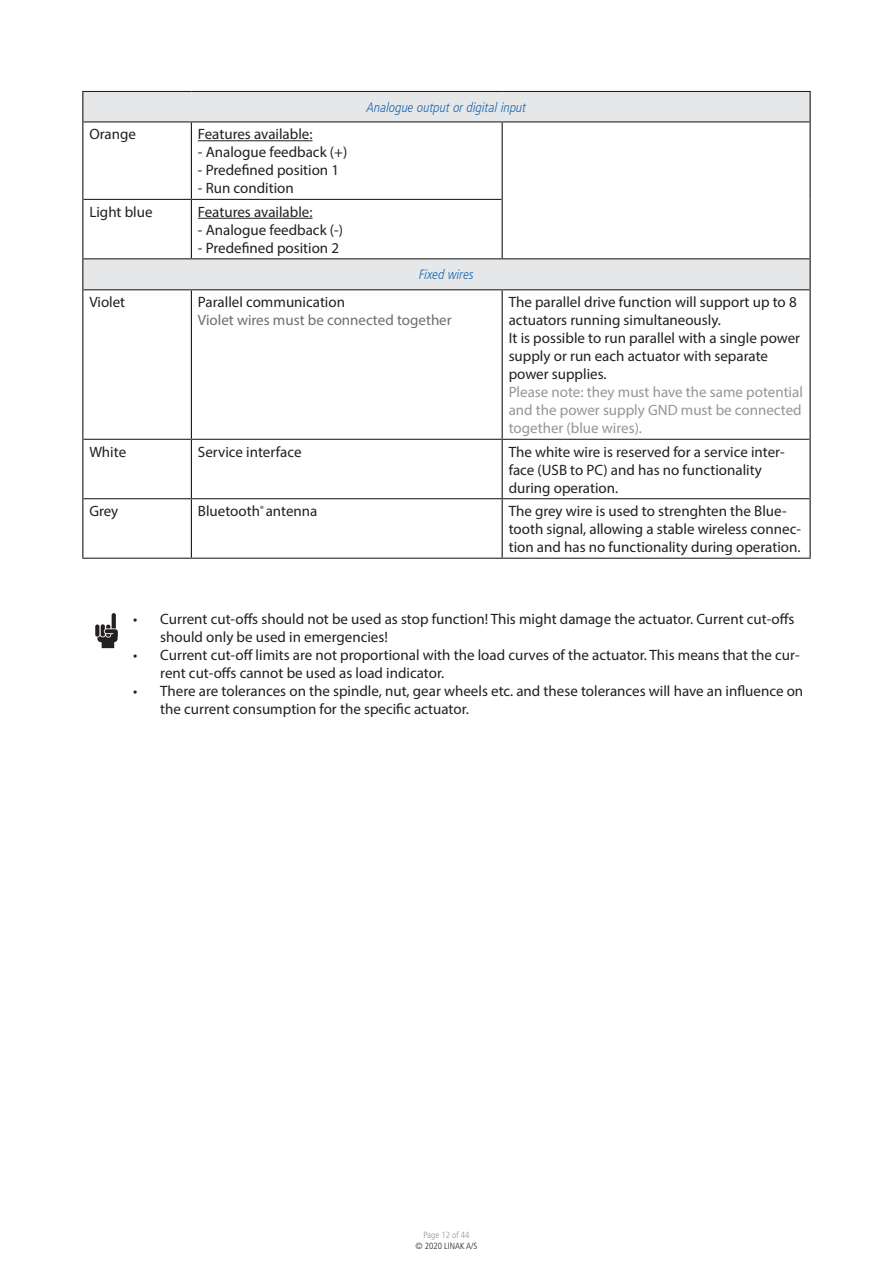
<style>
.page{position:relative;width:893px;height:1263px;background:#fff}
.page>*{position:absolute;margin:0;border:0;box-sizing:border-box;transform-origin:0 0}
.t1{font:15px/18px "Myriad Pro";color:#231f20}
.t2{font:15px/18px "Myriad Pro";color:#939598;text-align:justify}
.t3{font:15px "Myriad Pro";color:#6c6d70}
.Normal_Bold_Condense{font:italic 300 condensed 13.5px "Frutiger LT Pro";color:#1768b4}
.t4{font:300 condensed 9px "Frutiger LT Pro";color:#231f20}
.t5{font:300 condensed 9px "Frutiger LT Pro";color:#939598}
</style>
<div class="page">
<img style="left:95px;top:613px;width:23px;height:36px">
<svg style="left:83px;top:92px;width:726px;height:197px"></svg>
<hr style="left:82px;top:91px;width:109px;height:1px;background:#231f20">
<hr style="left:191px;top:91px;width:311px;height:1px;background:#231f20">
<hr style="left:502px;top:91px;width:309px;height:1px;background:#231f20">
<hr style="left:83px;top:121px;width:108px;height:1px;background:#231f20">
<hr style="left:191px;top:121px;width:311px;height:1px;background:#231f20">
<hr style="left:502px;top:121px;width:307px;height:1px;background:#231f20">
<hr style="left:83px;top:199px;width:108px;height:1px;background:#231f20">
<hr style="left:191px;top:199px;width:311px;height:1px;background:#231f20">
<hr style="left:83px;top:258px;width:108px;height:1px;background:#231f20">
<hr style="left:191px;top:258px;width:311px;height:1px;background:#231f20">
<hr style="left:502px;top:258px;width:307px;height:1px;background:#231f20">
<hr style="left:83px;top:289px;width:108px;height:1px;background:#231f20">
<hr style="left:191px;top:289px;width:311px;height:1px;background:#231f20">
<hr style="left:502px;top:289px;width:307px;height:1px;background:#231f20">
<hr style="left:83px;top:439px;width:108px;height:1px;background:#231f20">
<hr style="left:191px;top:439px;width:311px;height:1px;background:#231f20">
<hr style="left:502px;top:439px;width:307px;height:1px;background:#231f20">
<hr style="left:83px;top:498px;width:108px;height:1px;background:#231f20">
<hr style="left:191px;top:498px;width:311px;height:1px;background:#231f20">
<hr style="left:502px;top:498px;width:307px;height:1px;background:#231f20">
<hr style="left:82px;top:558px;width:109px;height:1px;background:#231f20">
<hr style="left:191px;top:558px;width:311px;height:1px;background:#231f20">
<hr style="left:502px;top:558px;width:309px;height:1px;background:#231f20">
<hr style="left:82px;top:92px;width:1px;height:30px;background:#231f20">
<hr style="left:809px;top:92px;width:2px;height:30px;background:#231f20">
<hr style="left:82px;top:122px;width:1px;height:77px;background:#231f20">
<hr style="left:191px;top:122px;width:1px;height:77px;background:#231f20">
<hr style="left:502px;top:122px;width:1px;height:77px;background:#231f20">
<hr style="left:809px;top:122px;width:2px;height:77px;background:#231f20">
<hr style="left:82px;top:199px;width:1px;height:60px;background:#231f20">
<hr style="left:191px;top:200px;width:1px;height:58px;background:#231f20">
<hr style="left:502px;top:199px;width:1px;height:59px;background:#231f20">
<hr style="left:809px;top:199px;width:2px;height:60px;background:#231f20">
<hr style="left:82px;top:259px;width:1px;height:31px;background:#231f20">
<hr style="left:809px;top:259px;width:2px;height:31px;background:#231f20">
<hr style="left:82px;top:290px;width:1px;height:149px;background:#231f20">
<hr style="left:191px;top:290px;width:1px;height:149px;background:#231f20">
<hr style="left:502px;top:290px;width:1px;height:149px;background:#231f20">
<hr style="left:809px;top:290px;width:2px;height:149px;background:#231f20">
<hr style="left:82px;top:439px;width:1px;height:60px;background:#231f20">
<hr style="left:191px;top:440px;width:1px;height:58px;background:#231f20">
<hr style="left:502px;top:440px;width:1px;height:58px;background:#231f20">
<hr style="left:809px;top:439px;width:2px;height:60px;background:#231f20">
<hr style="left:82px;top:499px;width:1px;height:59px;background:#231f20">
<hr style="left:191px;top:499px;width:1px;height:59px;background:#231f20">
<hr style="left:502px;top:499px;width:1px;height:59px;background:#231f20">
<hr style="left:809px;top:499px;width:2px;height:59px;background:#231f20">
<hr style="left:198px;top:140px;width:115px;height:1px;background:#231f20">
<hr style="left:198px;top:218px;width:115px;height:1px;background:#231f20">
<p class="t1" style="left:89px;top:125px;width:48px">Orange</p>
<p class="t1" style="left:198px;top:125px;width:116px">Features available:</p>
<p class="t1" style="left:198px;top:143px;width:151px">- Analogue feedback (+)</p>
<p class="t1" style="left:198px;top:161px;width:143px">- Predefined position 1</p>
<p class="t1" style="left:198px;top:179px;width:97px">- Run condition</p>
<p class="t1" style="left:89px;top:202px;width:65px">Light blue</p>
<p class="t1" style="left:198px;top:202px;width:116px">Features available:</p>
<p class="t1" style="left:198px;top:220px;width:147px">- Analogue feedback (-)</p>
<p class="t1" style="left:198px;top:238px;width:143px">- Predefined position 2</p>
<p class="Normal_Bold_Condense" style="left:367px;top:99px;width:161px">Analogue output or digital input</p>
<p class="Normal_Bold_Condense" style="left:419px;top:267px;width:56px">Fixed wires</p>
<p class="t1" style="left:89px;top:293px;width:37px">Violet</p>
<p class="t1" style="left:198px;top:293px;width:149px">Parallel communication</p>
<p class="t3" style="left:198px;top:311px;width:255px">Violet wires must be connected together</p>
<p class="t1" style="left:509px;top:293px;width:289px">The parallel drive function will support up to 8 actuators running simultaneously.</p>
<p class="t1" style="left:509px;top:329px;width:293px">It is possible to run parallel with a single power supply or run each actuator with separate power supplies.</p>
<p class="t2" style="left:509px;top:383px;width:296px">Please note: they must have the same potential and the power supply GND must be connected together (blue wires).</p>
<p class="t1" style="left:89px;top:442px;width:38px">White</p>
<p class="t1" style="left:198px;top:442px;width:105px">Service interface</p>
<p class="t1" style="left:509px;top:442px;width:277px">The white wire is reserved for a service inter&shy;face (USB to PC) and has no functionality during operation.</p>
<p class="t1" style="left:89px;top:502px;width:31px">Grey</p>
<p class="t1" style="left:198px;top:502px;width:121px">Bluetooth<sup>®</sup> antenna</p>
<p class="t1" style="left:509px;top:502px;width:294px">The grey wire is used to strenghten the Blue&shy;tooth signal, allowing a stable wireless connec&shy;tion and has no functionality during operation.</p>
<p class="t1" style="left:160px;top:609px;width:636px;text-indent:-27px">• Current cut-offs should not be used as stop function! This might damage the actuator. Current cut-offs should only be used in emergencies!</p>
<p class="t1" style="left:160px;top:645px;width:641px;text-indent:-27px">• Current cut-off limits are not proportional with the load curves of the actuator. This means that the cur&shy;rent cut-offs cannot be used as load indicator.</p>
<p class="t1" style="left:160px;top:681px;width:644px;text-indent:-27px">• There are tolerances on the spindle, nut, gear wheels etc. and these tolerances will have an influence on the current consumption for the specific actuator.</p>
<p class="t5" style="left:423px;top:1230px;width:48px">Page 12 of 44</p>
<p class="t4" style="left:415px;top:1241px;width:63px">© 2020 LINAK A/S</p>
</div>
